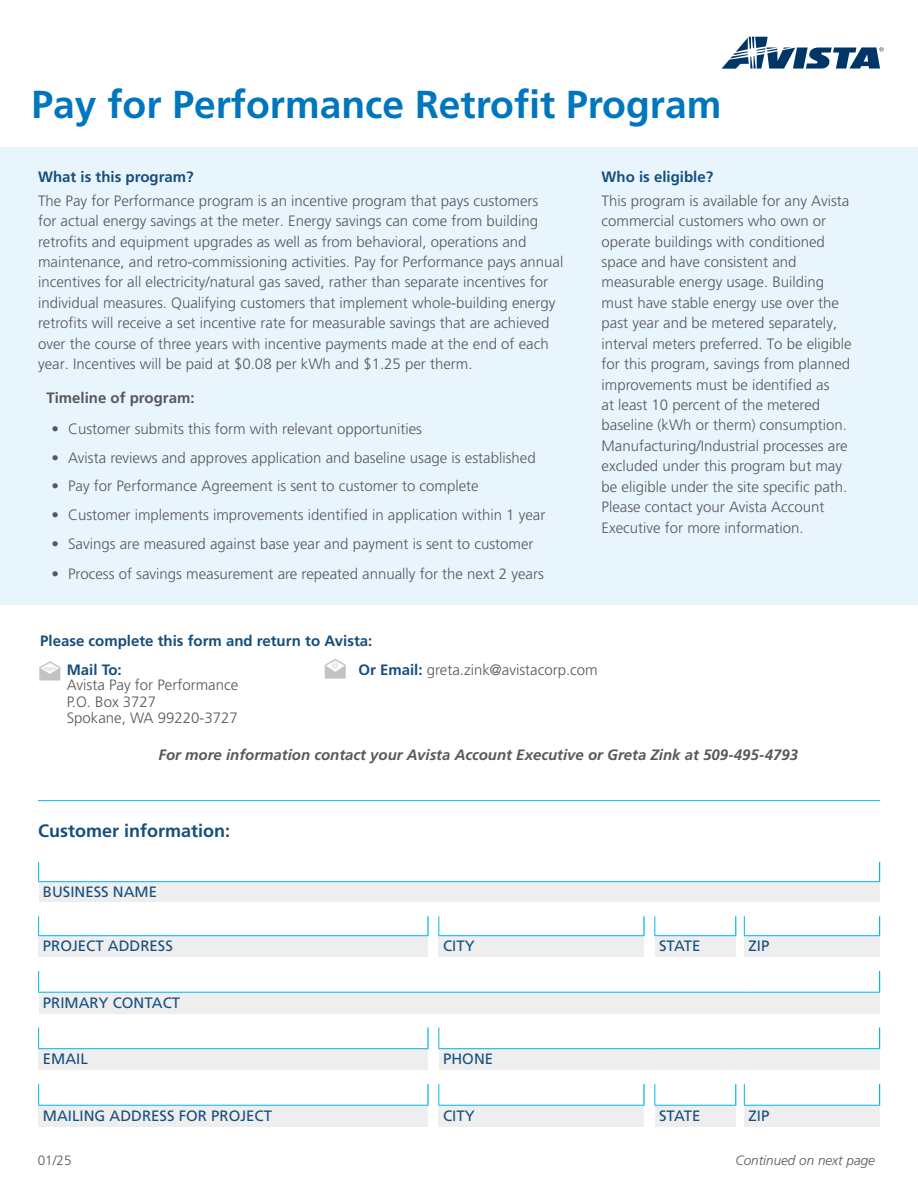
<style>
.page{position:relative;width:918px;height:1188px;background:#fff}
.page>*{position:absolute;margin:0;border:0;box-sizing:border-box;transform-origin:0 0}
.t1{font:700 39px "Frutiger LT Std";color:#0076be}
.t2{font:700 18px "Frutiger LT Std";color:#164f7e}
.t3{font:300 15px/20.4px "Frutiger LT Std";color:#57585a}
.t4{font:15px "Frutiger LT Std";color:#164f7e}
.t5{font:700 15px "Frutiger LT Std";color:#164f7e}
.t6{font:italic 700 15px "Frutiger LT Std";color:#57585a}
.t7{font:700 15px "Frutiger LT Std";color:#57585a}
.t8{font:italic 300 13.5px "Frutiger LT Std";color:#57585a}
.t9{font:300 13.5px "Frutiger LT Std";color:#57585a}
.s1{font-weight:700;color:#164f7e}
</style>
<div class="page">
<svg style="left:722px;top:37px;width:162px;height:32px"></svg>
<div style="left:0;top:148px;width:918px;height:457px;background:#e9f5fc"></div>
<div style="left:39px;top:882px;width:841px;height:20px;background:#eeeeef"></div>
<div style="left:39px;top:936px;width:389px;height:21px;background:#eeeeef"></div>
<div style="left:439px;top:936px;width:205px;height:21px;background:#eeeeef"></div>
<div style="left:655px;top:936px;width:81px;height:21px;background:#eeeeef"></div>
<div style="left:744px;top:936px;width:136px;height:21px;background:#eeeeef"></div>
<div style="left:39px;top:992px;width:841px;height:21px;background:#eeeeef"></div>
<div style="left:39px;top:1049px;width:389px;height:21px;background:#eeeeef"></div>
<div style="left:439px;top:1049px;width:441px;height:21px;background:#eeeeef"></div>
<div style="left:39px;top:1105px;width:389px;height:21px;background:#eeeeef"></div>
<div style="left:439px;top:1105px;width:205px;height:21px;background:#eeeeef"></div>
<div style="left:655px;top:1105px;width:81px;height:21px;background:#eeeeef"></div>
<div style="left:744px;top:1105px;width:136px;height:21px;background:#eeeeef"></div>
<svg style="left:38px;top:862px;width:1px;height:19px"></svg>
<svg style="left:38px;top:971px;width:1px;height:21px"></svg>
<svg style="left:879px;top:862px;width:1px;height:19px"></svg>
<svg style="left:879px;top:971px;width:1px;height:21px"></svg>
<hr style="left:38px;top:881px;width:390px;height:1px;background:#00b6ef">
<hr style="left:439px;top:881px;width:205px;height:1px;background:#00b6ef">
<hr style="left:655px;top:881px;width:81px;height:1px;background:#00b6ef">
<hr style="left:744px;top:881px;width:136px;height:1px;background:#00b6ef">
<hr style="left:38px;top:992px;width:390px;height:1px;background:#00b6ef">
<hr style="left:439px;top:992px;width:205px;height:1px;background:#00b6ef">
<hr style="left:655px;top:992px;width:81px;height:1px;background:#00b6ef">
<hr style="left:744px;top:992px;width:136px;height:1px;background:#00b6ef">
<svg style="left:438px;top:1027px;width:1px;height:21px"></svg>
<svg style="left:879px;top:1027px;width:1px;height:21px"></svg>
<svg style="left:38px;top:916px;width:1px;height:19px"></svg>
<hr style="left:38px;top:935px;width:391px;height:1px;background:#00b6ef">
<svg style="left:38px;top:1027px;width:1px;height:21px"></svg>
<hr style="left:38px;top:1048px;width:391px;height:1px;background:#00b6ef">
<hr style="left:438px;top:1048px;width:206px;height:1px;background:#00b6ef">
<hr style="left:655px;top:1048px;width:81px;height:1px;background:#00b6ef">
<hr style="left:744px;top:1048px;width:136px;height:1px;background:#00b6ef">
<svg style="left:38px;top:1084px;width:1px;height:21px"></svg>
<hr style="left:38px;top:1105px;width:391px;height:1px;background:#00b6ef">
<svg style="left:427px;top:916px;width:2px;height:19px"></svg>
<hr style="left:427px;top:1027px;width:2px;height:21px;background:#00b6ef">
<hr style="left:427px;top:1084px;width:2px;height:21px;background:#00b6ef">
<svg style="left:438px;top:916px;width:1px;height:19px"></svg>
<hr style="left:438px;top:935px;width:207px;height:1px;background:#00b6ef">
<svg style="left:438px;top:1084px;width:1px;height:21px"></svg>
<hr style="left:438px;top:1105px;width:207px;height:1px;background:#00b6ef">
<svg style="left:643px;top:916px;width:2px;height:19px"></svg>
<hr style="left:643px;top:1084px;width:2px;height:21px;background:#00b6ef">
<svg style="left:654px;top:916px;width:1px;height:19px"></svg>
<hr style="left:654px;top:935px;width:82px;height:1px;background:#00b6ef">
<svg style="left:654px;top:1084px;width:1px;height:21px"></svg>
<hr style="left:654px;top:1105px;width:82px;height:1px;background:#00b6ef">
<svg style="left:735px;top:916px;width:1px;height:19px"></svg>
<svg style="left:735px;top:1084px;width:1px;height:21px"></svg>
<svg style="left:744px;top:916px;width:1px;height:19px"></svg>
<hr style="left:744px;top:935px;width:136px;height:1px;background:#00b6ef">
<svg style="left:744px;top:1084px;width:1px;height:21px"></svg>
<hr style="left:744px;top:1105px;width:136px;height:1px;background:#00b6ef">
<svg style="left:879px;top:916px;width:1px;height:19px"></svg>
<svg style="left:879px;top:1084px;width:1px;height:21px"></svg>
<svg style="left:39px;top:661px;width:22px;height:20px"></svg>
<svg style="left:324px;top:658px;width:22px;height:21px"></svg>
<hr style="left:38px;top:800px;width:842px;height:1px;background:#00b6ef">
<p class="t1" style="left:32px;top:81px;width:691px">Pay for Performance Retrofit Program</p>
<p class="t5" style="left:38px;top:168px;width:157px">What is this program?</p>
<p class="t3" style="left:38px;top:191px;width:527px">The Pay for Performance program is an incentive program that pays customers<br>for actual energy savings at the meter. Energy savings can come from building retrofits and equipment upgrades as well as from behavioral, operations and maintenance, and retro-commissioning activities. Pay for Performance pays annual incentives for all electricity/natural gas saved, rather than separate incentives for individual measures. Qualifying customers that implement whole-building energy retrofits will receive a set incentive rate for measurable savings that are achieved over the course of three years with incentive payments made at the end of each year. Incentives will be paid at $0.08 per kWh and $1.25 per therm.</p>
<p class="t7" style="left:46px;top:389px;width:150px">Timeline of program:</p>
<p class="t3" style="left:52px;top:419px;width:372px">• Customer submits this form with relevant opportunities</p>
<p class="t3" style="left:52px;top:448px;width:486px">• Avista reviews and approves application and baseline usage is established</p>
<p class="t3" style="left:52px;top:476px;width:429px">• Pay for Performance Agreement is sent to customer to complete</p>
<p class="t3" style="left:52px;top:505px;width:495px">• Customer implements improvements identified in application within 1 year</p>
<p class="t3" style="left:52px;top:534px;width:483px">• Savings are measured against base year and payment is sent to customer</p>
<p class="t3" style="left:52px;top:564px;width:494px">• Process of savings measurement are repeated annually for the next 2 years</p>
<p class="t5" style="left:602px;top:168px;width:113px">Who is eligible?</p>
<p class="t3" style="left:602px;top:191px;width:252px">This program is available for any Avista commercial customers who own or operate buildings with conditioned space and have consistent and measurable energy usage. Building must have stable energy use over the past year and be metered separately, interval meters preferred. To be eligible for this program, savings from planned improvements must be identified as<br>at least 10 percent of the metered baseline (kWh or therm) consumption.<br>Manufacturing/Industrial processes are excluded under this program but may be eligible under the site specific path.<br>Please contact your Avista Account Executive for more information.</p>
<p class="t5" style="left:40px;top:632px;width:334px">Please complete this form and return to Avista:</p>
<p class="t3" style="left:358px;top:660px;width:241px"><span class="s1">Or Email:</span> greta.zink@avistacorp.com</p>
<p class="t5" style="left:67px;top:661px;width:57px">Mail To:</p>
<p class="t3" style="left:67px;top:675px;width:173px">Avista Pay for Performance</p>
<p class="t3" style="left:67px;top:692px;width:91px">P.O. Box 3727</p>
<p class="t3" style="left:67px;top:708px;width:173px">Spokane, WA 99220-3727</p>
<p class="t6" style="left:159px;top:746px;width:641px">For more information contact your Avista Account Executive or Greta Zink at 509-495-4793</p>
<p class="t2" style="left:38px;top:820px;width:194px">Customer information:</p>
<p class="t4" style="left:43px;top:883px;width:116px">BUSINESS NAME</p>
<p class="t4" style="left:43px;top:937px;width:132px">PROJECT ADDRESS</p>
<p class="t4" style="left:443px;top:937px;width:33px">CITY</p>
<p class="t4" style="left:659px;top:937px;width:43px">STATE</p>
<p class="t4" style="left:749px;top:937px;width:22px">ZIP</p>
<p class="t4" style="left:43px;top:994px;width:139px">PRIMARY CONTACT</p>
<p class="t4" style="left:43px;top:1050px;width:46px">EMAIL</p>
<p class="t4" style="left:443px;top:1050px;width:52px">PHONE</p>
<p class="t4" style="left:43px;top:1107px;width:231px">MAILING ADDRESS FOR PROJECT</p>
<p class="t4" style="left:443px;top:1107px;width:33px">CITY</p>
<p class="t4" style="left:659px;top:1107px;width:43px">STATE</p>
<p class="t4" style="left:749px;top:1107px;width:22px">ZIP</p>
<p class="t9" style="left:38px;top:1153px;width:35px">01/25</p>
<p class="t8" style="left:735px;top:1153px;width:141px">Continued on next page</p>
</div>
